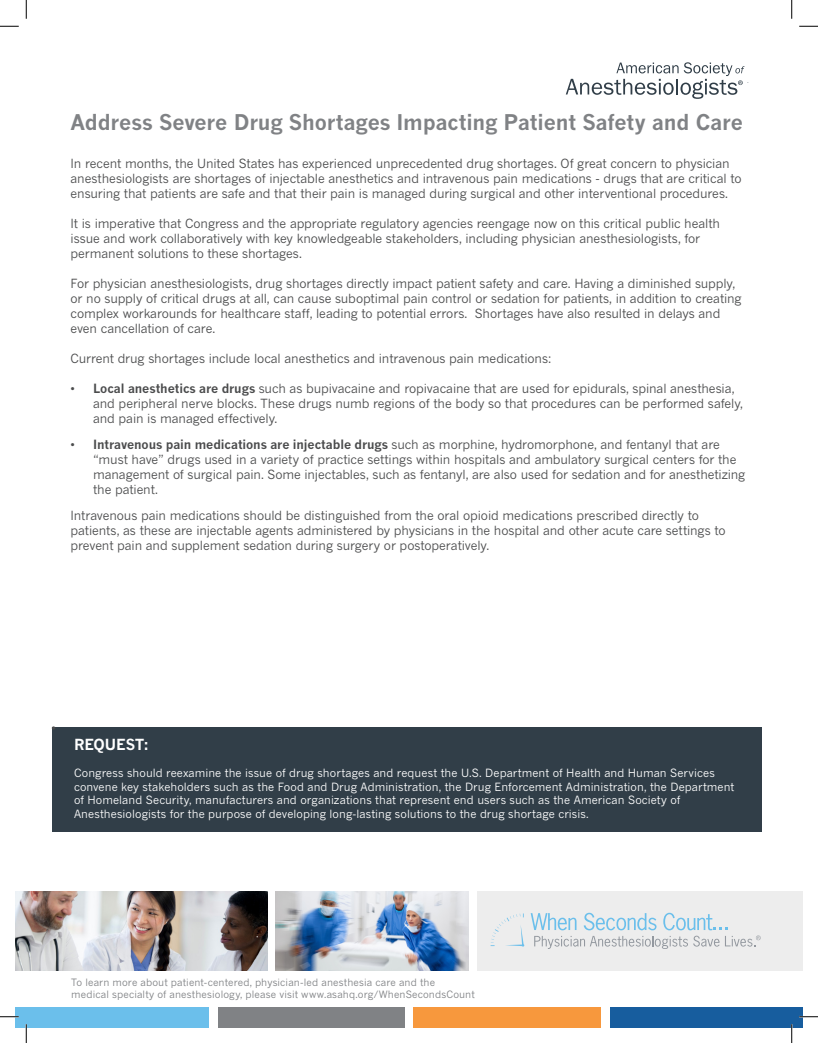
<style>
.page{position:relative;width:818px;height:1043px;background:#fff}
.page>*{position:absolute;margin:0;border:0;box-sizing:border-box;transform-origin:0 0}
.t1{font:700 21.25px "News Gothic CE";letter-spacing:-.01em;color:#808285}
.t2{font:700 15px "News Gothic CE";letter-spacing:-.01em;color:#fff}
.body{font:12.5px/15px "News Gothic CE";letter-spacing:-.01em;color:#4b4c4d}
.t3{font:11.25px/13.5px "News Gothic CE";letter-spacing:.005em;color:#fff}
.t4{font:700 11.25px "News Gothic CE";color:#4b4c4d}
.body-2{font:10px/12px "News Gothic CE";letter-spacing:.01em;color:#808285}
.s1{font-weight:700}
</style>
<div class="page">
<svg style="left:565px;top:62px;width:179px;height:37px"></svg>
<div style="left:15px;top:1007px;width:193px;height:21px;background:#6bbfeb"></div>
<div style="left:218px;top:1007px;width:186px;height:21px;background:#808285"></div>
<div style="left:413px;top:1007px;width:187px;height:21px;background:#f7983d"></div>
<div style="left:610px;top:1007px;width:192px;height:21px;background:#175d9e"></div>
<img style="left:275px;top:891px;width:193px;height:79px">
<img style="left:15px;top:891px;width:253px;height:79px">
<div style="left:477px;top:891px;width:325px;height:79px;background:#ededed"></div>
<svg style="left:530px;top:912px;width:230px;height:37px"></svg>
<svg style="left:490px;top:913px;width:34px;height:33px"></svg>
<div style="left:52px;top:727px;width:710px;height:105px;background:#313e48"></div>
<svg style="left:0;top:25px;width:19px;height:2px"></svg>
<svg style="left:799px;top:25px;width:19px;height:2px"></svg>
<svg style="left:0;top:1016px;width:19px;height:1px"></svg>
<svg style="left:799px;top:1015px;width:19px;height:2px"></svg>
<svg style="left:25px;top:0;width:2px;height:19px"></svg>
<svg style="left:25px;top:1024px;width:2px;height:18px"></svg>
<svg style="left:791px;top:0;width:1px;height:19px"></svg>
<svg style="left:790px;top:1024px;width:2px;height:18px"></svg>
<h1 class="t1" style="left:71px;top:108px;width:673px">Address Severe Drug Shortages Impacting Patient Safety and Care</h1>
<p class="body" style="left:71px;top:155px;width:672px">In recent months, the United States has experienced unprecedented drug shortages. Of great concern to physician anesthesiologists are shortages of injectable anesthetics and intravenous pain medications - drugs that are critical to ensuring that patients are safe and that their pain is managed during surgical and other interventional procedures.</p>
<p class="body" style="left:71px;top:215px;width:651px">It is imperative that Congress and the appropriate regulatory agencies reengage now on this critical public health issue and work collaboratively with key knowledgeable stakeholders, including physician anesthesiologists, for permanent solutions to these shortages.</p>
<p class="body" style="left:71px;top:275px;width:672px">For physician anesthesiologists, drug shortages directly impact patient safety and care. Having a diminished supply, or no supply of critical drugs at all, can cause suboptimal pain control or sedation for patients, in addition to creating complex workarounds for healthcare staff, leading to potential errors. Shortages have also resulted in delays and even cancellation of care.</p>
<p class="body" style="left:71px;top:350px;width:482px">Current drug shortages include local anesthetics and intravenous pain medications:</p>
<p class="body" style="left:93px;top:380px;width:651px;text-indent:-23px">• <span class="s1">Local anesthetics are drugs</span> such as bupivacaine and ropivacaine that are used for epidurals, spinal anesthesia, and peripheral nerve blocks. These drugs numb regions of the body so that procedures can be performed safely, and pain is managed effectively.</p>
<p class="body" style="left:93px;top:437px;width:653px;text-indent:-22px">• <span class="s1">Intravenous pain medications are injectable drugs</span> such as morphine, hydromorphone, and fentanyl that are “must have” drugs used in a variety of practice settings within hospitals and ambulatory surgical centers for the management of surgical pain. Some injectables, such as fentanyl, are also used for sedation and for anesthetizing the patient.</p>
<p class="body" style="left:71px;top:508px;width:656px">Intravenous pain medications should be distinguished from the oral opioid medications prescribed directly to patients, as these are injectable agents administered by physicians in the hospital and other acute care settings to prevent pain and supplement sedation during surgery or postoperatively.</p>
<p class="t4" style="left:52px;top:720px;width:6px">•</p>
<p class="t2" style="left:74px;top:735px;width:77px">REQUEST:</p>
<p class="t3" style="left:74px;top:766px;width:661px">Congress should reexamine the issue of drug shortages and request the U.S. Department of Health and Human Services convene key stakeholders such as the Food and Drug Administration, the Drug Enforcement Administration, the Department of Homeland Security, manufacturers and organizations that represent end users such as the American Society of Anesthesiologists for the purpose of developing long-lasting solutions to the drug shortage crisis.</p>
<p class="body-2" style="left:71px;top:976px;width:405px">To learn more about patient-centered, physician-led anesthesia care and the medical specialty of anesthesiology, please visit www.asahq.org/WhenSecondsCount</p>
</div>
